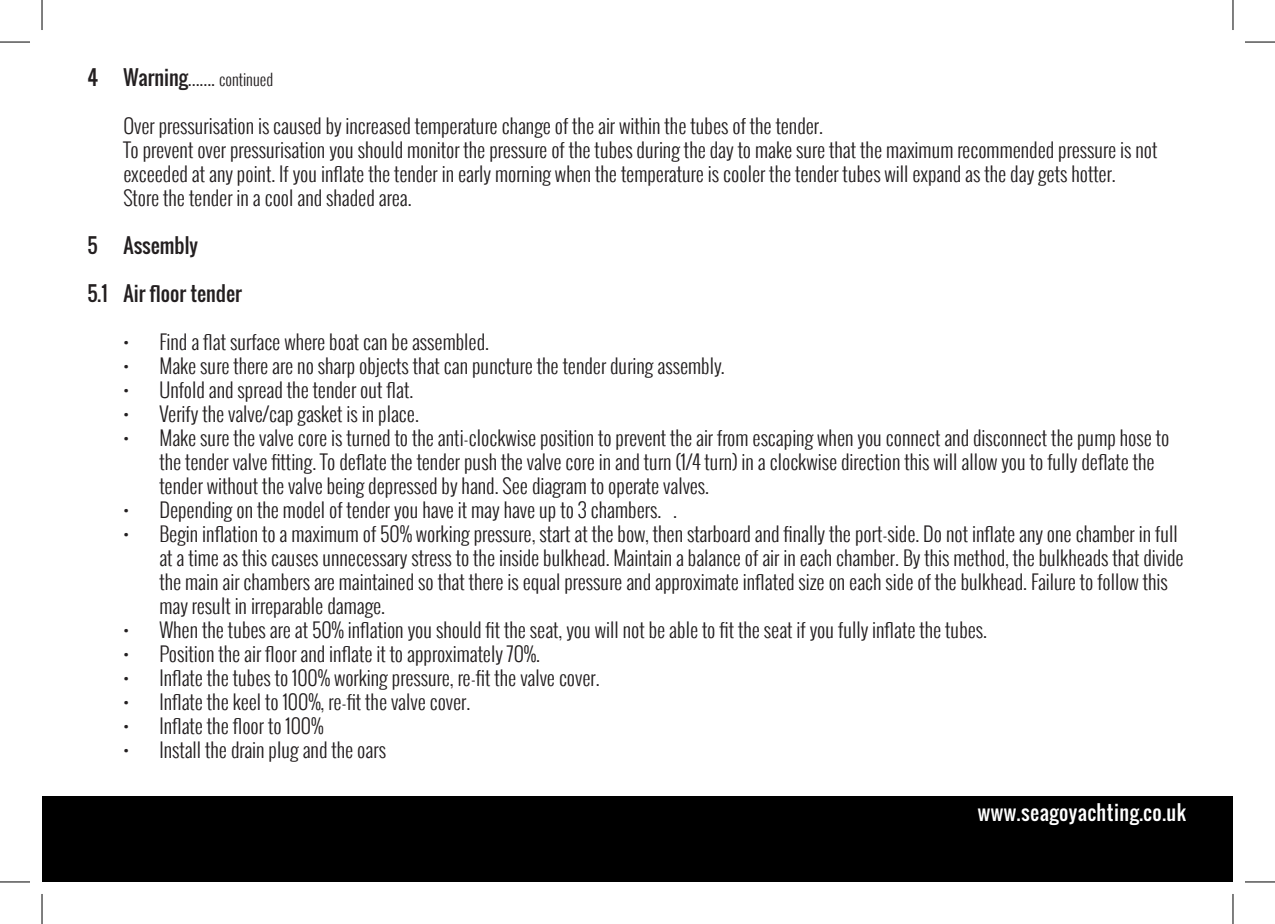
<style>
.page{position:relative;width:1275px;height:924px;background:#fff}
.page>*{position:absolute;margin:0;border:0;box-sizing:border-box;transform-origin:0 0}
.t1{font:300 20px/24px "Oswald";color:#231f20}
.t2{font:20px "Oswald";color:#231f20}
.t3{font:20px "Oswald";letter-spacing:.025em;color:#fff}
.t4{font:300 16px "Oswald";color:#231f20}
.s1{font-weight:400;font-size:20px}
.s2{font-size:20px}
</style>
<div class="page">
<div style="left:42px;top:796px;width:1191px;height:85px;background:#000"></div>
<hr style="left:0;top:42px;width:30px;height:1px;background:#000">
<hr style="left:1245px;top:42px;width:30px;height:1px;background:#000">
<hr style="left:0;top:881px;width:30px;height:1px;background:#000">
<hr style="left:1245px;top:881px;width:30px;height:1px;background:#000">
<hr style="left:42px;top:0;width:1px;height:30px;background:#000">
<hr style="left:42px;top:893px;width:1px;height:30px;background:#000">
<hr style="left:1232px;top:0;width:1px;height:30px;background:#000">
<hr style="left:1232px;top:893px;width:1px;height:30px;background:#000">
<p class="t2" style="left:87px;top:62px;width:12px">4</p>
<p class="t4" style="left:123px;top:67px;width:151px"><span class="s1">Warning</span><span class="s2">.......</span> continued</p>
<p class="t1" style="left:123px;top:113px;width:1035px">Over pressurisation is caused by increased temperature change of the air within the tubes of the tender.<br>To prevent over pressurisation you should monitor the pressure of the tubes during the day to make sure that the maximum recommended pressure is not exceeded at any point. If you inflate the tender in early morning when the temperature is cooler the tender tubes will expand as the day gets hotter.<br>Store the tender in a cool and shaded area.</p>
<p class="t2" style="left:87px;top:230px;width:12px">5</p>
<p class="t2" style="left:123px;top:230px;width:76px">Assembly</p>
<p class="t2" style="left:87px;top:278px;width:156px">5.1 Air floor tender</p>
<p class="t1" style="left:123px;top:329px;width:367px">• Find a flat surface where boat can be assembled.</p>
<p class="t1" style="left:123px;top:353px;width:603px">• Make sure there are no sharp objects that can puncture the tender during assembly.</p>
<p class="t1" style="left:123px;top:377px;width:291px">• Unfold and spread the tender out flat.</p>
<p class="t1" style="left:123px;top:401px;width:297px">• Verify the valve/cap gasket is in place.</p>
<p class="t1" style="left:159px;top:425px;width:1011px;text-indent:-36px">• Make sure the valve core is turned to the anti-clockwise position to prevent the air from escaping when you connect and disconnect the pump hose to the tender valve fitting. To deflate the tender push the valve core in and turn (1/4 turn) in a clockwise direction this will allow you to fully deflate the tender without the valve being depressed by hand. See diagram to operate valves.</p>
<p class="t1" style="left:123px;top:497px;width:555px">• Depending on the model of tender you have it may have up to 3 chambers. .</p>
<p class="t1" style="left:159px;top:521px;width:1025px;text-indent:-36px">• Begin inflation to a maximum of 50% working pressure, start at the bow, then starboard and finally the port-side. Do not inflate any one chamber in full at a time as this causes unnecessary stress to the inside bulkhead. Maintain a balance of air in each chamber. By this method, the bulkheads that divide the main air chambers are maintained so that there is equal pressure and approximate inflated size on each side of the bulkhead. Failure to follow this may result in irreparable damage.</p>
<p class="t1" style="left:123px;top:617px;width:865px">• When the tubes are at 50% inflation you should fit the seat, you will not be able to fit the seat if you fully inflate the tubes.</p>
<p class="t1" style="left:123px;top:641px;width:418px">• Position the air floor and inflate it to approximately 70%.</p>
<p class="t1" style="left:123px;top:665px;width:478px">• Inflate the tubes to 100% working pressure, re-fit the valve cover.</p>
<p class="t1" style="left:123px;top:689px;width:348px">• Inflate the keel to 100%, re-fit the valve cover.</p>
<p class="t1" style="left:123px;top:713px;width:202px">• Inflate the floor to 100%</p>
<p class="t1" style="left:123px;top:737px;width:264px">• Install the drain plug and the oars</p>
<p class="t3" style="left:977px;top:796px;width:210px">www.seagoyachting.co.uk</p>
</div>
